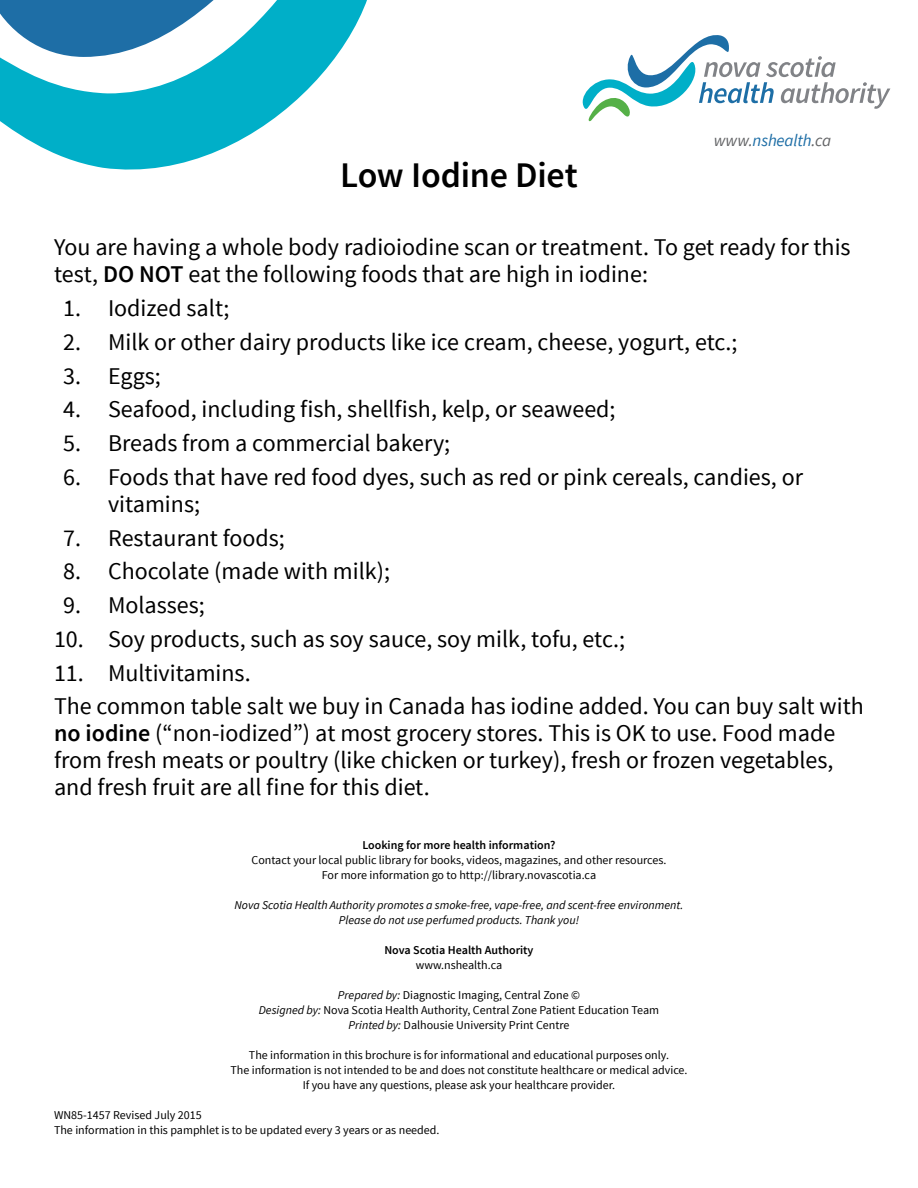
<style>
.page{position:relative;width:918px;height:1188px;background:#fff}
.page>*{position:absolute;margin:0;border:0;box-sizing:border-box;transform-origin:0 0}
.Headings_-_centred{font:600 36px "Source Sans Pro";letter-spacing:-.01em;color:#000}
.body_text{font:24px/27px "Source Sans Pro";color:#000}
.t1{font:italic 16.95px "Source Sans Pro";letter-spacing:-.01em;color:#1e6ea6}
.body_text-2{font:12px "Source Sans Pro";color:#000}
.body_text-3{font:italic 12px "Source Sans Pro";color:#000}
.body_text-4{font:600 12px "Source Sans Pro";color:#000}
.s1{color:#636466}
.s2{font-weight:600}
.s3{font-style:italic}
</style>
<div class="page">
<svg style="left:582px;top:35px;width:308px;height:87px"></svg>
<svg style="left:0;top:0;width:367px;height:170px"></svg>
<p class="Headings_-_centred" style="left:340px;top:152px;width:239px">Low Iodine Diet</p>
<p class="t1" style="left:714px;top:130px;width:119px"><span class="s1">www.</span>nshealth<span class="s1">.ca</span></p>
<p class="body_text" style="left:54px;top:234px;width:798px">You are having a whole body radioiodine scan or treatment. To get ready for this test, <span class="s2">DO NOT</span> eat the following foods that are high in iodine:</p>
<p class="body_text" style="left:63px;top:295px;width:168px">1. Iodized salt;</p>
<p class="body_text" style="left:63px;top:329px;width:676px">2. Milk or other dairy products like ice cream, cheese, yogurt, etc.;</p>
<p class="body_text" style="left:63px;top:363px;width:99px">3. Eggs;</p>
<p class="body_text" style="left:63px;top:396px;width:554px">4. Seafood, including fish, shellfish, kelp, or seaweed;</p>
<p class="body_text" style="left:63px;top:430px;width:389px">5. Breads from a commercial bakery;</p>
<p class="body_text" style="left:108px;top:464px;width:697px;text-indent:-45px">6. Foods that have red food dyes, such as red or pink cereals, candies, or vitamins;</p>
<p class="body_text" style="left:63px;top:525px;width:223px">7. Restaurant foods;</p>
<p class="body_text" style="left:63px;top:558px;width:328px">8. Chocolate (made with milk);</p>
<p class="body_text" style="left:63px;top:592px;width:143px">9. Molasses;</p>
<p class="body_text" style="left:54px;top:626px;width:572px">10. Soy products, such as soy sauce, soy milk, tofu, etc.;</p>
<p class="body_text" style="left:54px;top:660px;width:198px">11. Multivitamins.</p>
<p class="body_text" style="left:54px;top:693px;width:811px">The common table salt we buy in Canada has iodine added. You can buy salt with <span class="s2">no iodine</span> (“non-iodized”) at most grocery stores. This is OK to use. Food made from fresh meats or poultry (like chicken or turkey), fresh or frozen vegetables, and fresh fruit are all fine for this diet.</p>
<p class="body_text-4" style="left:362px;top:837px;width:195px">Looking for more health information?</p>
<p class="body_text-2" style="left:252px;top:853px;width:416px">Contact your local public library for books, videos, magazines, and other resources.</p>
<p class="body_text-2" style="left:322px;top:868px;width:276px">For more information go to http://library.novascotia.ca</p>
<p class="body_text-3" style="left:235px;top:898px;width:450px">Nova Scotia Health Authority promotes a smoke-free, vape-free, and scent-free environment.</p>
<p class="body_text-3" style="left:339px;top:913px;width:242px">Please do not use perfumed products. Thank you!</p>
<p class="body_text-4" style="left:384px;top:942px;width:151px">Nova Scotia Health Authority</p>
<p class="body_text-2" style="left:416px;top:958px;width:88px">www.nshealth.ca</p>
<p class="body_text-2" style="left:338px;top:988px;width:244px"><span class="s3">Prepared by:</span> Diagnostic Imaging, Central Zone ©</p>
<p class="body_text-2" style="left:259px;top:1003px;width:402px"><span class="s3">Designed by:</span> Nova Scotia Health Authority, Central Zone Patient Education Team</p>
<p class="body_text-2" style="left:349px;top:1018px;width:222px"><span class="s3">Printed by:</span> Dalhousie University Print Centre</p>
<p class="body_text-2" style="left:249px;top:1048px;width:422px">The information in this brochure is for informational and educational purposes only.</p>
<p class="body_text-2" style="left:230px;top:1063px;width:459px">The information is not intended to be and does not constitute healthcare or medical advice.</p>
<p class="body_text-2" style="left:303px;top:1078px;width:314px">If you have any questions, please ask your healthcare provider.</p>
<p class="body_text-2" style="left:54px;top:1108px;width:149px">WN85-1457 Revised July 2015</p>
<p class="body_text-2" style="left:54px;top:1123px;width:387px">The information in this pamphlet is to be updated every 3 years or as needed.</p>
</div>
